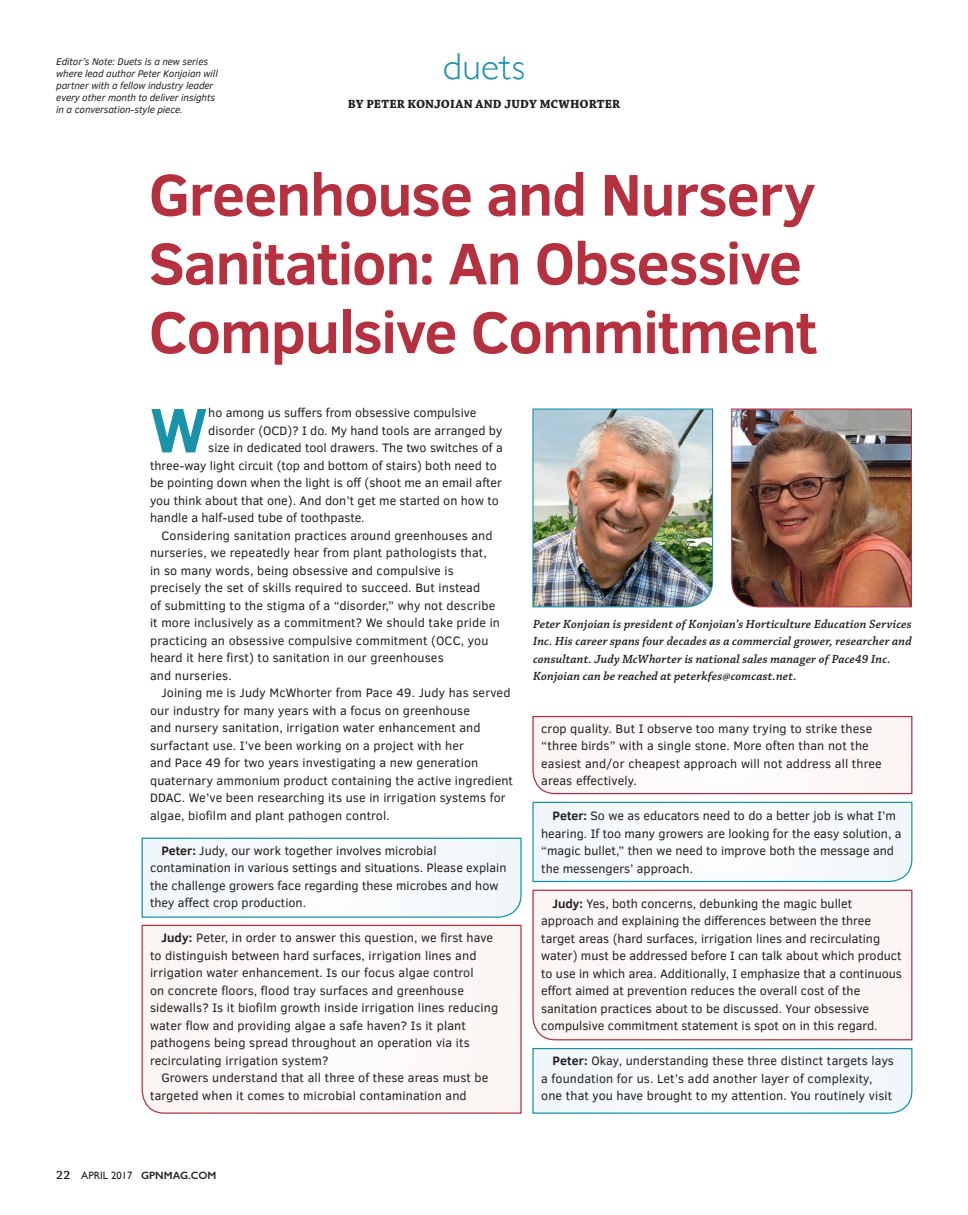
<style>
.page{position:relative;width:968px;height:1215px;background:#fff}
.page>*{position:absolute;margin:0;border:0;box-sizing:border-box;transform-origin:0 0}
.Body{font:700 64.25px "Clear Sans";color:#1993aa}
.t1{font:700 60px/68.8px "Clear Sans";letter-spacing:-.025em;color:#b53140}
.t2{font:300 37.5px "Gill Sans";letter-spacing:.01em;color:#1993aa}
.Body-2{font:12.5px/17.5px "Clear Sans";letter-spacing:.01em;color:#231f20}
.Author_Bio{font:italic 600 12.5px/17.5px "Chaparral Pro";letter-spacing:.01em;color:#231f20}
.deck{font:700 12.5px "Chaparral Pro";letter-spacing:.01em;color:#231f20}
.t3{font:600 10.62px "Gill Sans";color:#231f20}
.t4{font:italic 10px/12px "Clear Sans";letter-spacing:-.01em;color:#231f20}
.s1{font-weight:700}
.s2{font-family:"Chaparral Pro";font-size:12.5px}
.s3{font-weight:400}
</style>
<div class="page">
<svg style="left:141px;top:924px;width:381px;height:190px"></svg>
<svg style="left:532px;top:889px;width:381px;height:152px"></svg>
<svg style="left:532px;top:715px;width:381px;height:80px"></svg>
<div style="left:141px;top:837px;width:381px;height:81px;background:#f5f9fb"></div>
<svg style="left:532px;top:1048px;width:381px;height:66px"></svg>
<svg style="left:532px;top:801px;width:381px;height:82px"></svg>
<img style="left:532px;top:408px;width:181px;height:200px">
<img style="left:731px;top:408px;width:181px;height:200px">
<p class="t4" style="left:56px;top:55px;width:163px">Editor’s Note: Duets is a new series where lead author Peter Konjoian will partner with a fellow industry leader every other month to deliver insights in a conversation-style piece.</p>
<p class="t2" style="left:443px;top:37px;width:84px">duets</p>
<p class="deck" style="left:348px;top:96px;width:274px">BY PETER KONJOIAN AND JUDY MCWHORTER</p>
<p class="t1" style="left:149px;top:158px;width:670px">Greenhouse and Nursery<br>Sanitation: An Obsessive<br>Compulsive Commitment</p>
<p class="Body" style="left:150px;top:383px;width:59px">W</p>
<p class="Body-2" style="left:208px;top:404px;width:270px">ho among us suffers from obsessive compulsive</p>
<p class="Body-2" style="left:208px;top:422px;width:295px">disorder (OCD)? I do. My hand tools are arranged by</p>
<p class="Body-2" style="left:208px;top:439px;width:296px">size in dedicated tool drawers. The two switches of a</p>
<p class="Body-2" style="left:150px;top:457px;width:348px">three-way light circuit (top and bottom of stairs) both need to</p>
<p class="Body-2" style="left:150px;top:474px;width:353px">be pointing down when the light is off (shoot me an email after</p>
<p class="Body-2" style="left:150px;top:492px;width:350px">you think about that one). And don’t get me started on how to</p>
<p class="Body-2" style="left:150px;top:509px;width:216px">handle a half-used tube of toothpaste.</p>
<p class="Body-2" style="left:150px;top:527px;width:351px;text-indent:11px">Considering sanitation practices around greenhouses and nurseries, we repeatedly hear from plant pathologists that, in so many words, being obsessive and compulsive is precisely the set of skills required to succeed. But instead<br>of submitting to the stigma of a “disorder,” why not describe it more inclusively as a commitment? We should take pride in practicing an obsessive compulsive commitment (OCC, you heard it here first) to sanitation in our greenhouses<br>and nurseries.</p>
<p class="Body-2" style="left:150px;top:684px;width:364px;text-indent:11px">Joining me is Judy McWhorter from Pace 49. Judy has served our industry for many years with a focus on greenhouse<br>and nursery sanitation, irrigation water enhancement and surfactant use. I’ve been working on a project with her<br>and Pace 49 for two years investigating a new generation quaternary ammonium product containing the active ingredient DDAC. We’ve been researching its use in irrigation systems for algae, biofilm and plant pathogen control.</p>
<p class="Body-2" style="left:150px;top:842px;width:358px;text-indent:11px"><span class="s1">Peter:</span> Judy, our work together involves microbial contamination in various settings and situations. Please explain the challenge growers face regarding these microbes and how they affect crop production.</p>
<p class="Body-2" style="left:150px;top:929px;width:349px;text-indent:11px"><span class="s1">Judy:</span> Peter, in order to answer this question, we first have to distinguish between hard surfaces, irrigation lines and irrigation water enhancement. Is our focus algae control<br>on concrete floors, flood tray surfaces and greenhouse sidewalls? Is it biofilm growth inside irrigation lines reducing water flow and providing algae a safe haven? Is it plant pathogens being spread throughout an operation via its recirculating irrigation system?</p>
<p class="Body-2" style="left:150px;top:1069px;width:340px;text-indent:11px">Growers understand that all three of these areas must be targeted when it comes to microbial contamination and</p>
<p class="Author_Bio" style="left:533px;top:616px;width:380px">Peter Konjoian is president of Konjoian’s Horticulture Education Services Inc. His career spans four decades as a commercial grower, researcher and consultant. Judy McWhorter is national sales manager of Pace49 Inc.<br>Konjoian can be reached at peterkfes@comcast.net.</p>
<p class="Body-2" style="left:541px;top:719px;width:342px">crop quality. But I observe too many trying to strike these “three birds” with a single stone. More often than not the easiest and/or cheapest approach will not address all three areas effectively.</p>
<p class="Body-2" style="left:541px;top:807px;width:362px;text-indent:11px"><span class="s1">Peter:</span> So we as educators need to do a better job is what I’m hearing. If too many growers are looking for the easy solution, a “magic bullet,” then we need to improve both the message and the messengers’ approach.</p>
<p class="Body-2" style="left:541px;top:894px;width:362px;text-indent:11px"><span class="s1">Judy:</span> Yes, both concerns, debunking the magic bullet approach and explaining the differences between the three target areas (hard surfaces, irrigation lines and recirculating water) must be addressed before I can talk about which product to use in which area. Additionally, I emphasize that a continuous effort aimed at prevention reduces the overall cost of the sanitation practices about to be discussed. Your obsessive compulsive commitment statement is spot on in this regard.</p>
<p class="Body-2" style="left:541px;top:1052px;width:354px;text-indent:11px"><span class="s1">Peter:</span> Okay, understanding these three distinct targets lays a foundation for us. Let’s add another layer of complexity, one that you have brought to my attention. You routinely visit</p>
<p class="t3" style="left:56px;top:1169px;width:161px"><span class="s2">22</span> <span class="s3">APRIL 2017</span> GPNMAG.COM</p>
</div>
